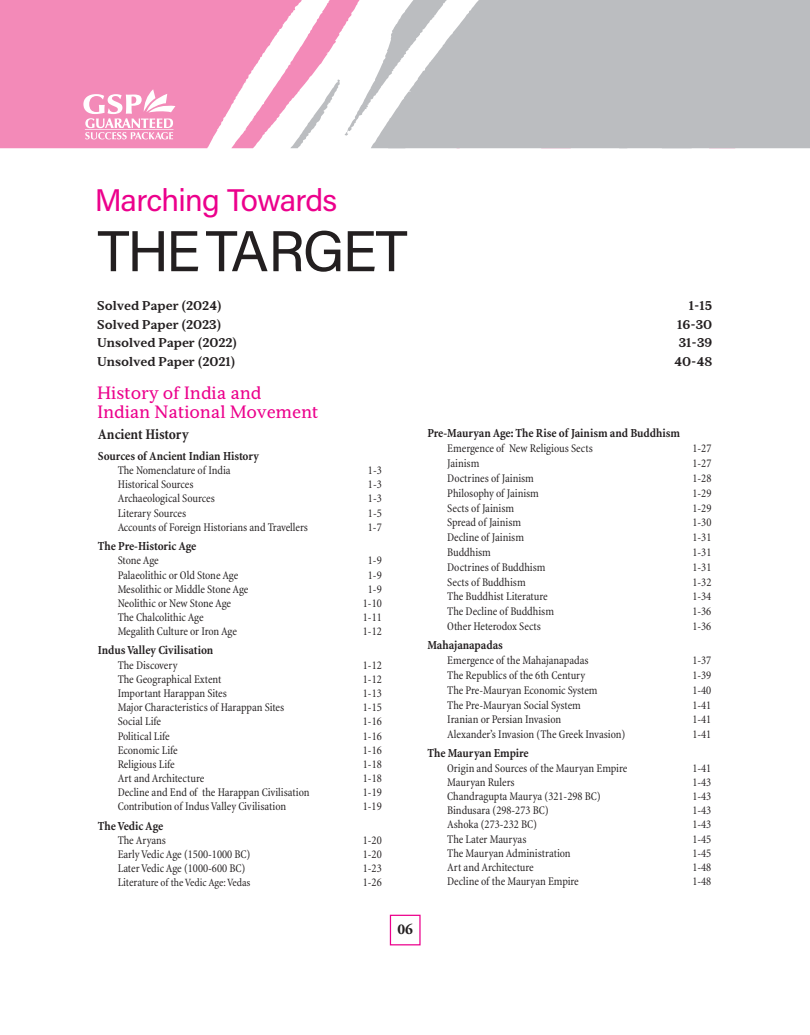
<style>
.page{position:relative;width:810px;height:1035px;background:#fff}
.page>*{position:absolute;margin:0;border:0;box-sizing:border-box;transform-origin:0 0}
.t1{font:57.5px "Acumin Pro";letter-spacing:-.04em;color:#231f20}
.t2{font:31.25px "Acumin Pro";letter-spacing:-.03em;color:#ec008c}
.t3{font:17.5px/19.1px "Serif 6 Beta";color:#ec008c}
.t4{font:700 condensed 15px "Minion";letter-spacing:-.01em;color:#231f20}
.t5{font:700 15px "Adobe Garamond Pro";color:#231f20}
.t6{font:700 condensed 12.5px "Minion";color:#231f20}
.t7{font:700 12.5px "Serif 6 Beta";color:#231f20}
.t8{font:condensed 11.88px "Minion";color:#231f20}
.t9{font:condensed 11.25px "Minion";color:#231f20}
.s1{font-size:11.88px}
</style>
<div class="page">
<svg style="left:0;top:141px;width:211px;height:7px"></svg>
<svg style="left:231px;top:0;width:157px;height:148px"></svg>
<svg style="left:0;top:0;width:301px;height:141px;background:#f498c1"></svg>
<div style="left:388px;top:0;width:422px;height:148px;background:#bbbdc0"></div>
<svg style="left:83px;top:89px;width:92px;height:50px"></svg>
<div style="left:390px;top:915px;width:31px;height:30px;border:1px solid #ec008c"></div>
<h2 class="t2" style="left:95px;top:188px;width:244px">Marching Towards</h2>
<h1 class="t1" style="left:97px;top:229px;width:312px">THE TARGET</h1>
<p class="t7" style="left:97px;top:301px;width:126px">Solved Paper (2024)</p>
<p class="t7" style="left:689px;top:301px;width:25px">1-15</p>
<p class="t7" style="left:97px;top:319px;width:125px">Solved Paper (2023)</p>
<p class="t7" style="left:677px;top:319px;width:37px">16-30</p>
<p class="t7" style="left:97px;top:357px;width:140px">Unsolved Paper (2021)</p>
<p class="t7" style="left:674px;top:356px;width:40px">40-48</p>
<p class="t7" style="left:97px;top:338px;width:141px">Unsolved Paper (2022)</p>
<p class="t7" style="left:679px;top:338px;width:35px">31-39</p>
<h3 class="t3" style="left:97px;top:385px;width:223px">History of India and<br>Indian National Movement</h3>
<p class="t4" style="left:98px;top:428px;width:92px">Ancient History</p>
<p class="t6" style="left:98px;top:450px;width:163px">Sources of Ancient Indian History</p>
<p class="t8" style="left:118px;top:465px;width:115px">The Nomenclature of India</p>
<p class="t8" style="left:368px;top:465px;width:15px">1-3</p>
<p class="t8" style="left:118px;top:479px;width:77px">Historical Sources</p>
<p class="t8" style="left:368px;top:479px;width:15px">1-3</p>
<p class="t8" style="left:118px;top:494px;width:99px">Archaeological Sources</p>
<p class="t8" style="left:368px;top:494px;width:15px">1-3</p>
<p class="t8" style="left:118px;top:508px;width:70px">Literary Sources</p>
<p class="t8" style="left:368px;top:508px;width:15px">1-5</p>
<p class="t8" style="left:118px;top:522px;width:192px">Accounts of Foreign Historians and Travellers</p>
<p class="t8" style="left:368px;top:522px;width:15px">1-7</p>
<p class="t6" style="left:98px;top:541px;width:100px">The Pre-Historic Age</p>
<p class="t8" style="left:118px;top:555px;width:43px">Stone Age</p>
<p class="t8" style="left:368px;top:555px;width:15px">1-9</p>
<p class="t8" style="left:118px;top:570px;width:122px">Palaeolithic or Old Stone Age</p>
<p class="t8" style="left:368px;top:570px;width:15px">1-9</p>
<p class="t8" style="left:118px;top:584px;width:132px">Mesolithic or Middle Stone Age</p>
<p class="t8" style="left:368px;top:584px;width:15px">1-9</p>
<p class="t8" style="left:118px;top:598px;width:115px">Neolithic or New Stone Age</p>
<p class="t8" style="left:363px;top:598px;width:20px">1-10</p>
<p class="t8" style="left:118px;top:612px;width:87px">The Chalcolithic Age</p>
<p class="t8" style="left:363px;top:612px;width:20px">1-11</p>
<p class="t8" style="left:118px;top:626px;width:121px">Megalith Culture or Iron Age</p>
<p class="t8" style="left:363px;top:626px;width:20px">1-12</p>
<p class="t6" style="left:98px;top:645px;width:117px">Indus Valley Civilisation</p>
<p class="t8" style="left:118px;top:660px;width:61px">The Discovery</p>
<p class="t8" style="left:363px;top:660px;width:20px">1-12</p>
<p class="t8" style="left:118px;top:674px;width:105px">The Geographical Extent</p>
<p class="t8" style="left:363px;top:674px;width:20px">1-12</p>
<p class="t8" style="left:118px;top:688px;width:111px">Important Harappan Sites</p>
<p class="t8" style="left:363px;top:688px;width:20px">1-13</p>
<p class="t8" style="left:118px;top:702px;width:168px">Major Characteristics of Harappan Sites</p>
<p class="t8" style="left:363px;top:702px;width:20px">1-15</p>
<p class="t8" style="left:118px;top:716px;width:45px">Social Life</p>
<p class="t8" style="left:363px;top:716px;width:20px">1-16</p>
<p class="t8" style="left:118px;top:731px;width:54px">Political Life</p>
<p class="t8" style="left:363px;top:731px;width:20px">1-16</p>
<p class="t8" style="left:118px;top:745px;width:62px">Economic Life</p>
<p class="t8" style="left:363px;top:745px;width:20px">1-16</p>
<p class="t8" style="left:118px;top:759px;width:59px">Religious Life</p>
<p class="t8" style="left:363px;top:759px;width:20px">1-18</p>
<p class="t8" style="left:118px;top:773px;width:88px">Art and Architecture</p>
<p class="t8" style="left:363px;top:773px;width:20px">1-18</p>
<p class="t8" style="left:118px;top:787px;width:193px">Decline and End of the Harappan Civilisation</p>
<p class="t8" style="left:363px;top:787px;width:20px">1-19</p>
<p class="t8" style="left:118px;top:801px;width:170px">Contribution of Indus Valley Civilisation</p>
<p class="t8" style="left:363px;top:801px;width:20px">1-19</p>
<p class="t6" style="left:98px;top:820px;width:67px">The Vedic Age</p>
<p class="t8" style="left:118px;top:835px;width:50px">The Aryans</p>
<p class="t8" style="left:363px;top:835px;width:20px">1-20</p>
<p class="t8" style="left:118px;top:849px;width:134px">Early Vedic Age (1500-1000 BC)</p>
<p class="t8" style="left:363px;top:849px;width:20px">1-20</p>
<p class="t8" style="left:118px;top:863px;width:129px">Later Vedic Age (1000-600 BC)</p>
<p class="t8" style="left:363px;top:863px;width:20px">1-23</p>
<p class="t9" style="left:118px;top:878px;width:134px"><span class="s1">Literat</span>ure of the Vedic Age:Vedas</p>
<p class="t8" style="left:363px;top:877px;width:20px">1-26</p>
<p class="t5" style="left:397px;top:924px;width:17px">06</p>
<p class="t6" style="left:427px;top:428px;width:254px">Pre-Mauryan Age: The Rise of Jainism and Buddhism</p>
<p class="t8" style="left:447px;top:443px;width:147px">Emergence of New Religious Sects</p>
<p class="t8" style="left:692px;top:443px;width:20px">1-27</p>
<p class="t8" style="left:447px;top:458px;width:34px">Jainism</p>
<p class="t8" style="left:692px;top:458px;width:20px">1-27</p>
<p class="t8" style="left:447px;top:473px;width:88px">Doctrines of Jainism</p>
<p class="t8" style="left:692px;top:473px;width:20px">1-28</p>
<p class="t8" style="left:447px;top:488px;width:93px">Philosophy of Jainism</p>
<p class="t8" style="left:692px;top:488px;width:20px">1-29</p>
<p class="t8" style="left:447px;top:503px;width:68px">Sects of Jainism</p>
<p class="t8" style="left:692px;top:503px;width:20px">1-29</p>
<p class="t8" style="left:447px;top:517px;width:75px">Spread of Jainism</p>
<p class="t8" style="left:692px;top:517px;width:20px">1-30</p>
<p class="t8" style="left:447px;top:532px;width:78px">Decline of Jainism</p>
<p class="t8" style="left:692px;top:532px;width:20px">1-31</p>
<p class="t8" style="left:447px;top:547px;width:45px">Buddhism</p>
<p class="t8" style="left:692px;top:547px;width:20px">1-31</p>
<p class="t8" style="left:447px;top:562px;width:100px">Doctrines of Buddhism</p>
<p class="t8" style="left:692px;top:562px;width:20px">1-31</p>
<p class="t8" style="left:447px;top:577px;width:80px">Sects of Buddhism</p>
<p class="t8" style="left:692px;top:577px;width:20px">1-32</p>
<p class="t8" style="left:447px;top:591px;width:102px">The Buddhist Literature</p>
<p class="t8" style="left:692px;top:591px;width:20px">1-34</p>
<p class="t8" style="left:447px;top:606px;width:108px">The Decline of Buddhism</p>
<p class="t8" style="left:692px;top:606px;width:20px">1-36</p>
<p class="t8" style="left:447px;top:621px;width:95px">Other Heterodox Sects</p>
<p class="t8" style="left:692px;top:621px;width:20px">1-36</p>
<p class="t6" style="left:427px;top:640px;width:77px">Mahajanapadas</p>
<p class="t8" style="left:447px;top:655px;width:143px">Emergence of the Mahajanapadas</p>
<p class="t8" style="left:692px;top:655px;width:20px">1-37</p>
<p class="t8" style="left:447px;top:670px;width:140px">The Republics of the 6th Century</p>
<p class="t8" style="left:692px;top:670px;width:20px">1-39</p>
<p class="t8" style="left:447px;top:685px;width:152px">The Pre-Mauryan Economic System</p>
<p class="t8" style="left:692px;top:685px;width:20px">1-40</p>
<p class="t8" style="left:447px;top:700px;width:135px">The Pre-Mauryan Social System</p>
<p class="t8" style="left:692px;top:700px;width:20px">1-41</p>
<p class="t8" style="left:447px;top:714px;width:115px">Iranian or Persian Invasion</p>
<p class="t8" style="left:692px;top:714px;width:20px">1-41</p>
<p class="t8" style="left:447px;top:729px;width:180px">Alexander’s Invasion (The Greek Invasion)</p>
<p class="t8" style="left:692px;top:729px;width:20px">1-41</p>
<p class="t6" style="left:427px;top:748px;width:103px">The Mauryan Empire</p>
<p class="t8" style="left:447px;top:763px;width:182px">Origin and Sources of the Mauryan Empire</p>
<p class="t8" style="left:692px;top:763px;width:20px">1-41</p>
<p class="t8" style="left:447px;top:777px;width:69px">Mauryan Rulers</p>
<p class="t8" style="left:692px;top:777px;width:20px">1-43</p>
<p class="t8" style="left:447px;top:791px;width:155px">Chandragupta Maurya (321-298 BC)</p>
<p class="t8" style="left:692px;top:791px;width:20px">1-43</p>
<p class="t8" style="left:447px;top:805px;width:103px">Bindusara (298-273 BC)</p>
<p class="t8" style="left:692px;top:805px;width:20px">1-43</p>
<p class="t8" style="left:447px;top:819px;width:91px">Ashoka (273-232 BC)</p>
<p class="t8" style="left:692px;top:819px;width:20px">1-43</p>
<p class="t8" style="left:447px;top:834px;width:81px">The Later Mauryas</p>
<p class="t8" style="left:692px;top:834px;width:20px">1-45</p>
<p class="t8" style="left:447px;top:848px;width:125px">The Mauryan Administration</p>
<p class="t8" style="left:692px;top:848px;width:20px">1-45</p>
<p class="t8" style="left:447px;top:862px;width:88px">Art and Architecture</p>
<p class="t8" style="left:692px;top:862px;width:20px">1-48</p>
<p class="t8" style="left:447px;top:876px;width:133px">Decline of the Mauryan Empire</p>
<p class="t8" style="left:692px;top:876px;width:20px">1-48</p>
</div>
